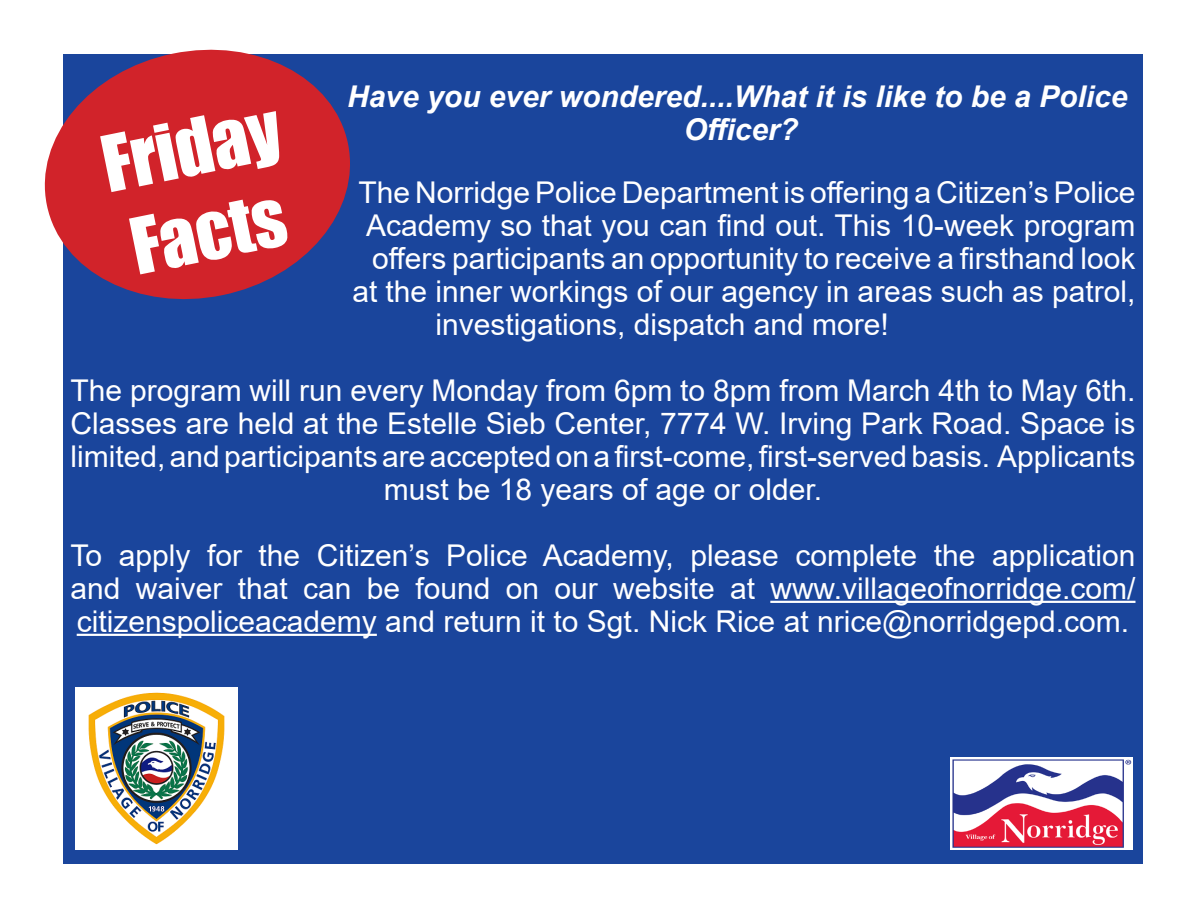
<style>
.page{position:relative;width:1188px;height:918px;background:#fff}
.page>*{position:absolute;margin:0;border:0;box-sizing:border-box;transform-origin:0 0}
.t1{font:72px "Impact";color:#fff}
.t2{font:30px/33px "Arial";color:#fff;text-align:center}
.t3{font:italic 700 30px/33px "Arial";color:#fff;text-align:center}
</style>
<div class="page">
<div style="left:63px;top:54px;width:1080px;height:810px;background:#1a459c"></div>
<hr style="left:770px;top:601px;width:365px;height:2px;background:#fff">
<hr style="left:77px;top:634px;width:300px;height:2px;background:#fff">
<svg style="left:44px;top:49px;width:306px;height:251px;fill:#d1232a"></svg>
<img style="left:950px;top:758px;width:182px;height:92px">
<img style="left:76px;top:688px;width:162px;height:162px">
<p class="t3" style="left:347px;top:81px;width:782px">Have you ever wondered....What it is like to be a Police<br>Officer?</p>
<p class="t1" style="left:91px;top:111px;width:182px;rotate:-12deg">Friday</p>
<p class="t1" style="left:120px;top:193px;width:158px;rotate:-12deg">Facts</p>
<p class="t2" style="left:358px;top:175px;width:778px">The Norridge Police Department is offering a Citizen’s Police</p>
<p class="t2" style="left:366px;top:208px;width:771px">Academy so that you can find out. This 10-week program</p>
<p class="t2" style="left:372px;top:241px;width:765px">offers participants an opportunity to receive a firsthand look</p>
<p class="t2" style="left:352px;top:274px;width:784px">at the inner workings of our agency in areas such as patrol,</p>
<p class="t2" style="left:435px;top:307px;width:455px">investigations, dispatch and more!</p>
<p class="t2" style="left:70px;top:373px;width:1066px">The program will run every Monday from 6pm to 8pm from March 4th to May 6th.<br>Classes are held at the Estelle Sieb Center, 7774 W. Irving Park Road. Space is limited, and participants are accepted on a first-come, first-served basis. Applicants must be 18 years of age or older.</p>
<p class="t2" style="left:70px;top:538px;width:1066px;text-align:justify">To apply for the Citizen’s Police Academy, please complete the application and waiver that can be found on our website at www.villageofnorridge.com/ citizenspoliceacademy and return it to Sgt. Nick Rice at nrice@norridgepd.com.</p>
</div>
